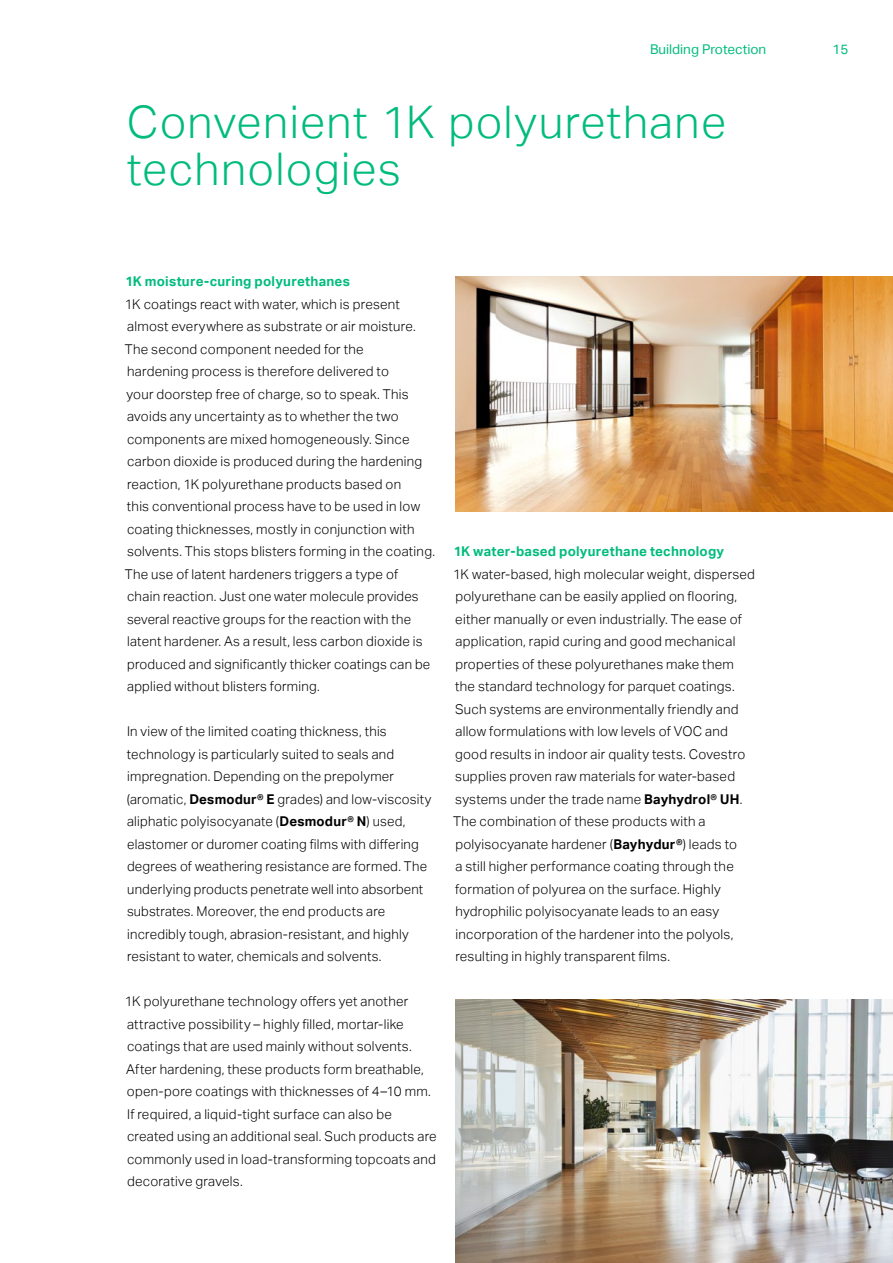
<style>
.page{position:relative;width:893px;height:1263px;background:#fff}
.page>*{position:absolute;margin:0;border:0;box-sizing:border-box;transform-origin:0 0}
.Headline_green{font:300 45px/46.5px "Aktiv Grotesk";letter-spacing:.025em;color:#00bb7e}
.Copy{font:300 13.5px/22.5px "Aktiv Grotesk";letter-spacing:.02em;color:#000}
.Copy-2{font:700 13.5px "Aktiv Grotesk";letter-spacing:.015em;color:#00bb7e}
.Copy_bold_green{font:700 13.5px "Aktiv Grotesk";letter-spacing:.015em;color:#00bb7e}
.t1{font:13.5px "Aktiv Grotesk";color:#00bb7e}
.s1{font-weight:700}
</style>
<div class="page">
<img style="left:455px;top:276px;width:438px;height:235px">
<img style="left:455px;top:999px;width:438px;height:264px">
<p class="t1" style="left:650px;top:42px;width:118px">Building Protection</p>
<p class="t1" style="left:832px;top:42px;width:17px">15</p>
<p class="Headline_green" style="left:127px;top:100px;width:601px">Convenient 1K polyurethane technologies</p>
<p class="Copy_bold_green" style="left:125px;top:273px;width:226px">1K moisture-curing polyurethanes</p>
<p class="Copy" style="left:125px;top:293px;width:312px">1K coatings react with water, which is present almost everywhere as substrate or air moisture.<br>The second component needed for the<br>hardening process is therefore delivered to<br>your doorstep free of charge, so to speak. This avoids any uncertainty as to whether the two components are mixed homogeneously. Since carbon dioxide is produced during the hardening reaction, 1K polyurethane products based on<br>this conventional process have to be used in low coating thicknesses, mostly in conjunction with solvents. This stops blisters forming in the coating.<br>The use of latent hardeners triggers a type of<br>chain reaction. Just one water molecule provides several reactive groups for the reaction with the latent hardener. As a result, less carbon dioxide is produced and significantly thicker coatings can be applied without blisters forming.</p>
<p class="Copy" style="left:127px;top:720px;width:306px">In view of the limited coating thickness, this technology is particularly suited to seals and impregnation. Depending on the prepolymer (aromatic, <span class="s1">Desmodur® E</span> grades) and low-viscosity aliphatic polyisocyanate (<span class="s1">Desmodur® N</span>) used, elastomer or duromer coating films with differing degrees of weathering resistance are formed. The underlying products penetrate well into absorbent substrates. Moreover, the end products are incredibly tough, abrasion-resistant, and highly resistant to water, chemicals and solvents.</p>
<p class="Copy" style="left:125px;top:990px;width:313px">1K polyurethane technology offers yet another attractive possibility – highly filled, mortar-like coatings that are used mainly without solvents.<br>After hardening, these products form breathable, open-pore coatings with thicknesses of 4–10 mm.<br>If required, a liquid-tight surface can also be created using an additional seal. Such products are commonly used in load-transforming topcoats and decorative gravels.</p>
<p class="Copy-2" style="left:454px;top:543px;width:272px">1K water-based polyurethane technology</p>
<p class="Copy" style="left:453px;top:563px;width:303px">1K water-based, high molecular weight, dispersed polyurethane can be easily applied on flooring, either manually or even industrially. The ease of application, rapid curing and good mechanical properties of these polyurethanes make them the standard technology for parquet coatings.<br>Such systems are environmentally friendly and allow formulations with low levels of VOC and good results in indoor air quality tests. Covestro supplies proven raw materials for water-based systems under the trade name <span class="s1">Bayhydrol® UH</span>.<br>The combination of these products with a polyisocyanate hardener (<span class="s1">Bayhydur®</span>) leads to<br>a still higher performance coating through the formation of polyurea on the surface. Highly hydrophilic polyisocyanate leads to an easy incorporation of the hardener into the polyols, resulting in highly transparent films.</p>
</div>
